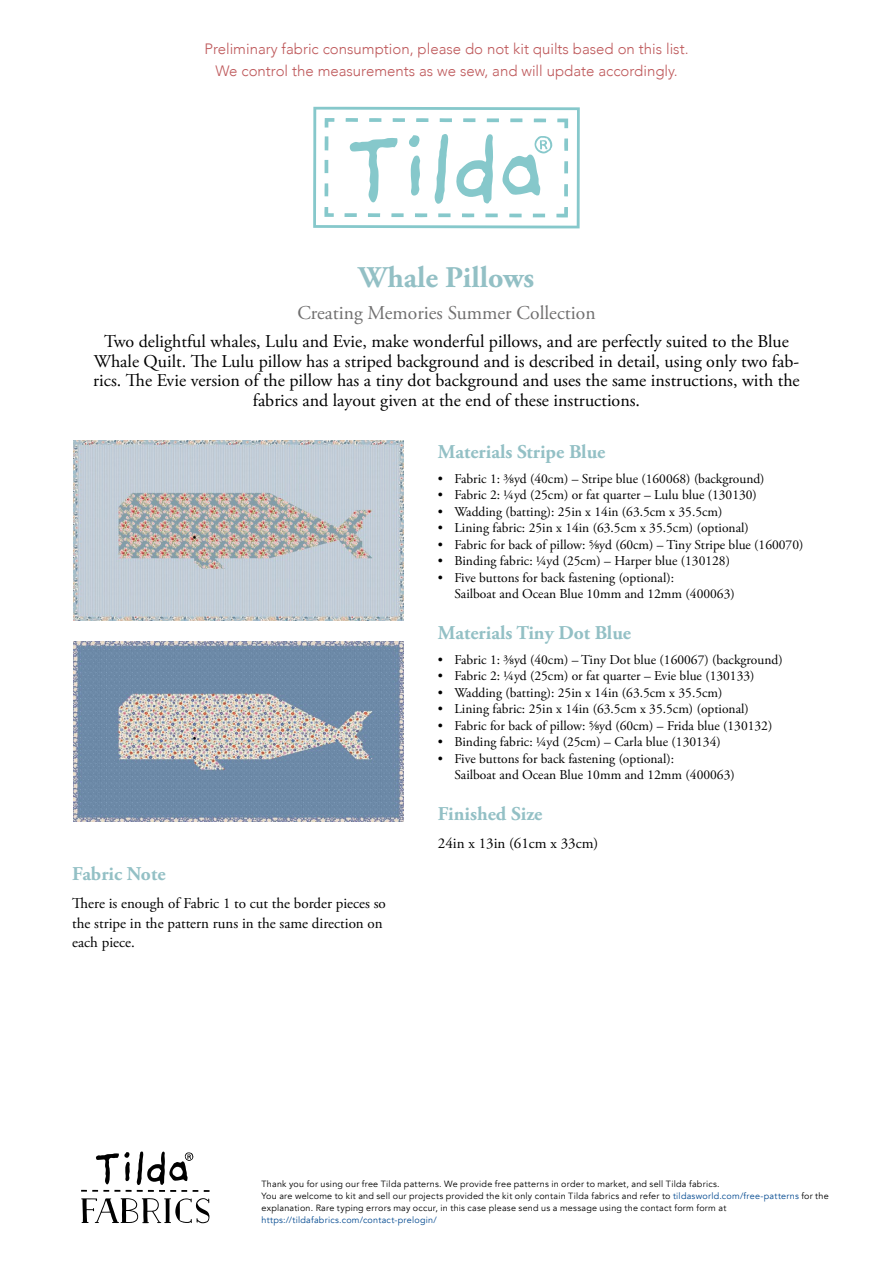
<style>
.page{position:relative;width:893px;height:1263px;background:#fff}
.page>*{position:absolute;margin:0;border:0;box-sizing:border-box;transform-origin:0 0}
.Heading{font:700 30px "Adobe Garamond Pro";color:#93c0c5}
.Subheading{font:700 19.5px "Adobe Garamond Pro";color:#93c0c5}
.Kolleksjon{font:19.5px "Adobe Garamond Pro";color:#706f6f}
.Brød{font:18px/19.5px "Adobe Garamond Pro";color:#000;text-align:center}
.Heading-2{font:300 15px "Avenir";color:#be585a}
.Brød-2{font:15px/19.5px "Adobe Garamond Pro";color:#000}
.Brød-3{font:13.5px/16.5px "Adobe Garamond Pro";color:#000}
.info{font:9px/12px "Avenir";letter-spacing:.025em;color:#000}
.s1{color:#00488f}
</style>
<div class="page">
<img style="left:73px;top:440px;width:331px;height:181px">
<img style="left:73px;top:641px;width:331px;height:180px">
<svg style="left:313px;top:107px;width:267px;height:121px"></svg>
<svg style="left:204px;top:1190px;width:6px;height:2px"></svg>
<svg style="left:81px;top:1198px;width:129px;height:25px"></svg>
<svg style="left:81px;top:1151px;width:117px;height:41px"></svg>
<p class="Heading-2" style="left:204px;top:40px;width:486px">Preliminary fabric consumption, please do not kit quilts based on this list.</p>
<p class="Heading-2" style="left:215px;top:62px;width:464px">We control the measurements as we sew, and will update accordingly.</p>
<p class="Heading" style="left:359px;top:260px;width:177px">Whale Pillows</p>
<p class="Kolleksjon" style="left:297px;top:301px;width:300px">Creating Memories Summer Collection</p>
<p class="Brød" style="left:93px;top:332px;width:708px">Two delightful whales, Lulu and Evie, make wonderful pillows, and are perfectly suited to the Blue Whale Quilt. The Lulu pillow has a striped background and is described in detail, using only two fab&shy;rics. The Evie version of the pillow has a tiny dot background and uses the same instructions, with the fabrics and layout given at the end of these instructions.</p>
<p class="Subheading" style="left:438px;top:440px;width:169px">Materials Stripe Blue</p>
<p class="Brød-3" style="left:438px;top:471px;width:328px">• Fabric 1: ⅜yd (40cm) – Stripe blue (160068) (background)</p>
<p class="Brød-3" style="left:438px;top:487px;width:320px">• Fabric 2: ¼yd (25cm) or fat quarter – Lulu blue (130130)</p>
<p class="Brød-3" style="left:438px;top:504px;width:286px">• Wadding (batting): 25in x 14in (63.5cm x 35.5cm)</p>
<p class="Brød-3" style="left:438px;top:520px;width:312px">• Lining fabric: 25in x 14in (63.5cm x 35.5cm) (optional)</p>
<p class="Brød-3" style="left:438px;top:537px;width:367px">• Fabric for back of pillow: ⅝yd (60cm) – Tiny Stripe blue (160070)</p>
<p class="Brød-3" style="left:438px;top:553px;width:294px">• Binding fabric: ¼yd (25cm) – Harper blue (130128)</p>
<p class="Brød-3" style="left:454px;top:570px;width:282px;text-indent:-16px">• Five buttons for back fastening (optional):<br>Sailboat and Ocean Blue 10mm and 12mm (400063)</p>
<p class="Subheading" style="left:438px;top:621px;width:195px">Materials Tiny Dot Blue</p>
<p class="Brød-3" style="left:438px;top:652px;width:346px">• Fabric 1: ⅜yd (40cm) – Tiny Dot blue (160067) (background)</p>
<p class="Brød-3" style="left:438px;top:668px;width:318px">• Fabric 2: ¼yd (25cm) or fat quarter – Evie blue (130133)</p>
<p class="Brød-3" style="left:438px;top:685px;width:286px">• Wadding (batting): 25in x 14in (63.5cm x 35.5cm)</p>
<p class="Brød-3" style="left:438px;top:701px;width:312px">• Lining fabric: 25in x 14in (63.5cm x 35.5cm) (optional)</p>
<p class="Brød-3" style="left:438px;top:718px;width:336px">• Fabric for back of pillow: ⅝yd (60cm) – Frida blue (130132)</p>
<p class="Brød-3" style="left:438px;top:734px;width:284px">• Binding fabric: ¼yd (25cm) – Carla blue (130134)</p>
<p class="Brød-3" style="left:454px;top:751px;width:282px;text-indent:-16px">• Five buttons for back fastening (optional):<br>Sailboat and Ocean Blue 10mm and 12mm (400063)</p>
<p class="Subheading" style="left:438px;top:802px;width:106px">Finished Size</p>
<p class="Brød-2" style="left:438px;top:834px;width:162px">24in x 13in (61cm x 33cm)</p>
<p class="Subheading" style="left:72px;top:863px;width:95px">Fabric Note</p>
<p class="Brød-2" style="left:72px;top:894px;width:315px">There is enough of Fabric 1 to cut the border pieces so the stripe in the pattern runs in the same direction on each piece.</p>
<p class="info" style="left:261px;top:1178px;width:460px">Thank you for using our free Tilda patterns. We provide free patterns in order to market, and sell Tilda fabrics.</p>
<p class="info" style="left:261px;top:1190px;width:569px">You are welcome to kit and sell our projects provided the kit only contain Tilda fabrics and refer to <span class="s1">tildasworld.com/free-patterns</span> for the explanation. Rare typing errors may occur, in this case please send us a message using the contact form form at <span class="s1">https://tildafabrics.com/contact-prelogin/</span></p>
</div>
